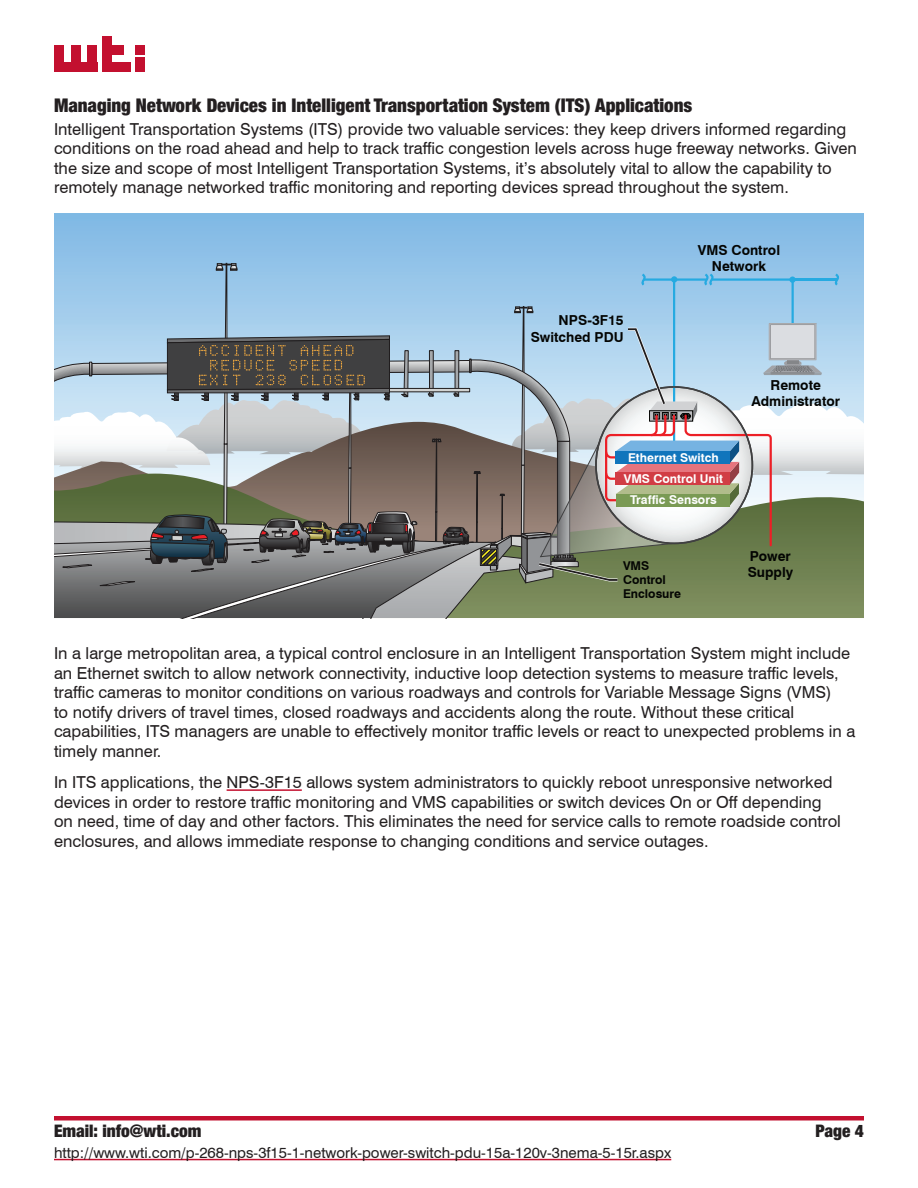
<style>
.page{position:relative;width:918px;height:1188px;background:#fff}
.page>*{position:absolute;margin:0;border:0;box-sizing:border-box;transform-origin:0 0}
.t1{font:900 condensed 18px "BMW Helvetica";color:#231f20}
.t2{font:16.5px/19.5px "Swiss 721 BT";color:#231f20}
.t3{font:900 condensed 16.5px "BMW Helvetica";color:#231f20}
.t4{font:15px "Swiss 721 BT";color:#231f20}
.t5{font:700 13.8px/16.2px "Swiss 721 BT";color:#040503;text-align:center}
.t6{font:700 12.15px/21.3px "Swiss 721 BT";color:#fff;text-align:center}
.t7{font:700 12.15px/13.8px "Swiss 721 BT";color:#040503}
</style>
<div class="page">
<hr style="left:54px;top:1116px;width:810px;height:4px;background:#c3102f">
<hr style="left:54px;top:1159px;width:617px;height:1px;background:#c3102f">
<div style="left:136px;top:46px;width:9px;height:9px;background:#c3102f"></div>
<div style="left:136px;top:58px;width:9px;height:14px;background:#c3102f"></div>
<div style="left:102px;top:36px;width:10px;height:36px;background:#c3102f"></div>
<div style="left:102px;top:46px;width:22px;height:9px;background:#c3102f"></div>
<div style="left:102px;top:62px;width:29px;height:10px;background:#c3102f"></div>
<div style="left:88px;top:46px;width:9px;height:26px;background:#c3102f"></div>
<div style="left:71px;top:46px;width:9px;height:26px;background:#c3102f"></div>
<div style="left:54px;top:46px;width:10px;height:26px;background:#c3102f"></div>
<div style="left:54px;top:62px;width:43px;height:10px;background:#c3102f"></div>
<svg style="left:54px;top:213px;width:810px;height:50px;background:#87bde6"></svg>
<svg style="left:54px;top:263px;width:810px;height:355px;background:#96a4a6"></svg>
<hr style="left:227px;top:789px;width:75px;height:2px;background:#c3102f">
<p class="t1" style="left:54px;top:94px;width:640px">Managing Network Devices in Intelligent Transportation System (ITS) Applications</p>
<p class="t2" style="left:54px;top:119px;width:805px">Intelligent Transportation Systems (ITS) provide two valuable services: they keep drivers informed regarding conditions on the road ahead and help to track traffic congestion levels across huge freeway networks. Given the size and scope of most Intelligent Transportation Systems, it’s absolutely vital to allow the capability to remotely manage networked traffic monitoring and reporting devices spread throughout the system.</p>
<p class="t5" style="left:531px;top:312px;width:95px;text-align:right">NPS-3F15<br>Switched PDU</p>
<p class="t5" style="left:698px;top:242px;width:84px">VMS Control<br>Network</p>
<p class="t5" style="left:751px;top:377px;width:90px">Remote<br>Administrator</p>
<p class="t6" style="left:624px;top:447px;width:101px">Ethernet Switch<br>VMS Control Unit<br>Traffic Sensors</p>
<p class="t7" style="left:623px;top:559px;width:60px">VMS<br>Control<br>Enclosure</p>
<p class="t5" style="left:748px;top:547px;width:47px;text-align:left">Power<br>Supply</p>
<p class="t2" style="left:54px;top:644px;width:803px">In a large metropolitan area, a typical control enclosure in an Intelligent Transportation System might include an Ethernet switch to allow network connectivity, inductive loop detection systems to measure traffic levels, traffic cameras to monitor conditions on various roadways and controls for Variable Message Signs (VMS)<br>to notify drivers of travel times, closed roadways and accidents along the route. Without these critical capabilities, ITS managers are unable to effectively monitor traffic levels or react to unexpected problems in a timely manner.</p>
<p class="t2" style="left:54px;top:773px;width:789px">In ITS applications, the NPS-3F15 allows system administrators to quickly reboot unresponsive networked devices in order to restore traffic monitoring and VMS capabilities or switch devices On or Off depending on need, time of day and other factors. This eliminates the need for service calls to remote roadside control enclosures, and allows immediate response to changing conditions and service outages.</p>
<p class="t3" style="left:54px;top:1120px;width:149px">Email: info@wti.com</p>
<p class="t3" style="left:816px;top:1120px;width:50px">Page 4</p>
<p class="t4" style="left:54px;top:1144px;width:619px">http://www.wti.com/p-268-nps-3f15-1-network-power-switch-pdu-15a-120v-3nema-5-15r.aspx</p>
</div>
